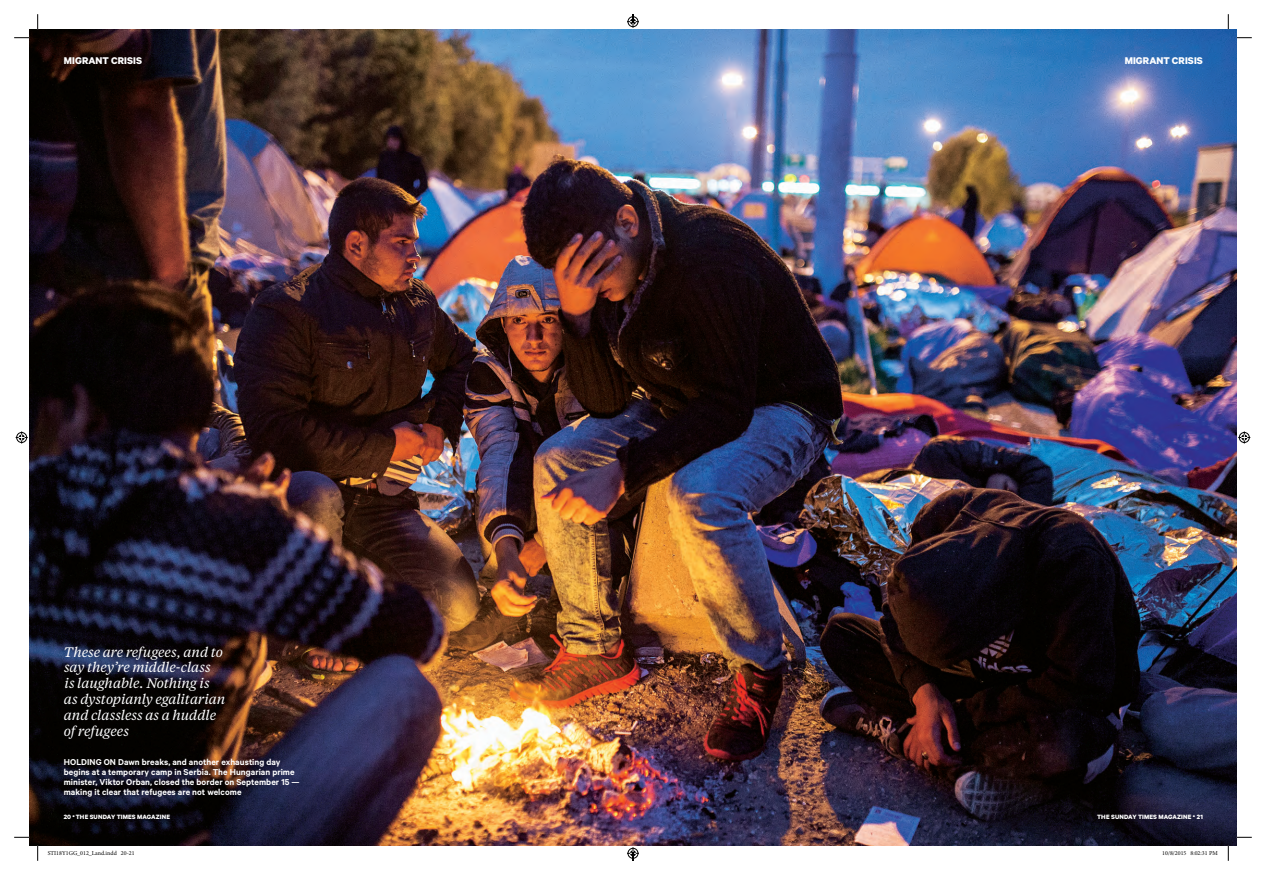
<style>
.page{position:relative;width:1266px;height:875px;background:#fff}
.page>*{position:absolute;margin:0;border:0;box-sizing:border-box;transform-origin:0 0}
.t1{font:italic 13.7px/15.8px "Tiempos Text";letter-spacing:-.01em;color:#fff}
.t2{font:700 11px "Calibre";letter-spacing:.01em;color:#fff}
.t3{font:600 9.6px/10px "Calibre";letter-spacing:.005em;color:#fff}
.t4{font:700 7px "Calibre";letter-spacing:.02em;color:#fff}
.t5{font:6px "Minion Pro";color:#000}
.s1{font-weight:400}
</style>
<div class="page">
<img style="left:29px;top:29px;width:1208px;height:817px">
<svg style="left:14px;top:37px;width:15px;height:2px"></svg>
<svg style="left:1237px;top:37px;width:15px;height:2px"></svg>
<svg style="left:14px;top:836px;width:15px;height:2px"></svg>
<svg style="left:1237px;top:836px;width:15px;height:2px"></svg>
<svg style="left:37px;top:14px;width:2px;height:15px"></svg>
<svg style="left:37px;top:846px;width:2px;height:15px"></svg>
<svg style="left:1228px;top:14px;width:1px;height:15px"></svg>
<svg style="left:1228px;top:846px;width:1px;height:15px"></svg>
<svg style="left:16px;top:431px;width:12px;height:12px"></svg>
<svg style="left:1238px;top:431px;width:12px;height:12px"></svg>
<svg style="left:1162px;top:819px;width:56px;height:27px;background:#121125"></svg>
<svg style="left:627px;top:14px;width:12px;height:14px"></svg>
<svg style="left:627px;top:847px;width:12px;height:14px"></svg>
<p class="t2" style="left:64px;top:54px;width:80px">MIGRANT CRISIS</p>
<p class="t1" style="left:64px;top:643px;width:163px">These are refugees, and to say they’re middle-class<br>is laughable. Nothing is as dystopianly egalitarian and classless as a huddle of refugees</p>
<p class="t3" style="left:64px;top:756px;width:237px">HOLDING ON Dawn breaks, and another exhausting day begins at a temporary camp in Serbia. The Hungarian prime minister, Viktor Orban, closed the border on September 15 — making it clear that refugees are not welcome</p>
<p class="t2" style="left:1125px;top:54px;width:80px">MIGRANT CRISIS</p>
<p class="t4" style="left:64px;top:812px;width:108px">20 <span class="s1">•</span>THE SUNDAY TIMES MAGAZINE</p>
<p class="t4" style="left:1097px;top:812px;width:107px">THE SUNDAY TIMES MAGAZINE <span class="s1">•</span> 21</p>
<p class="t5" style="left:48px;top:849px;width:88px">STI18Y1GG_012_Land.indd 20-21</p>
<p class="t5" style="left:1162px;top:849px;width:57px">10/8/2015 8:02:31 PM</p>
</div>
